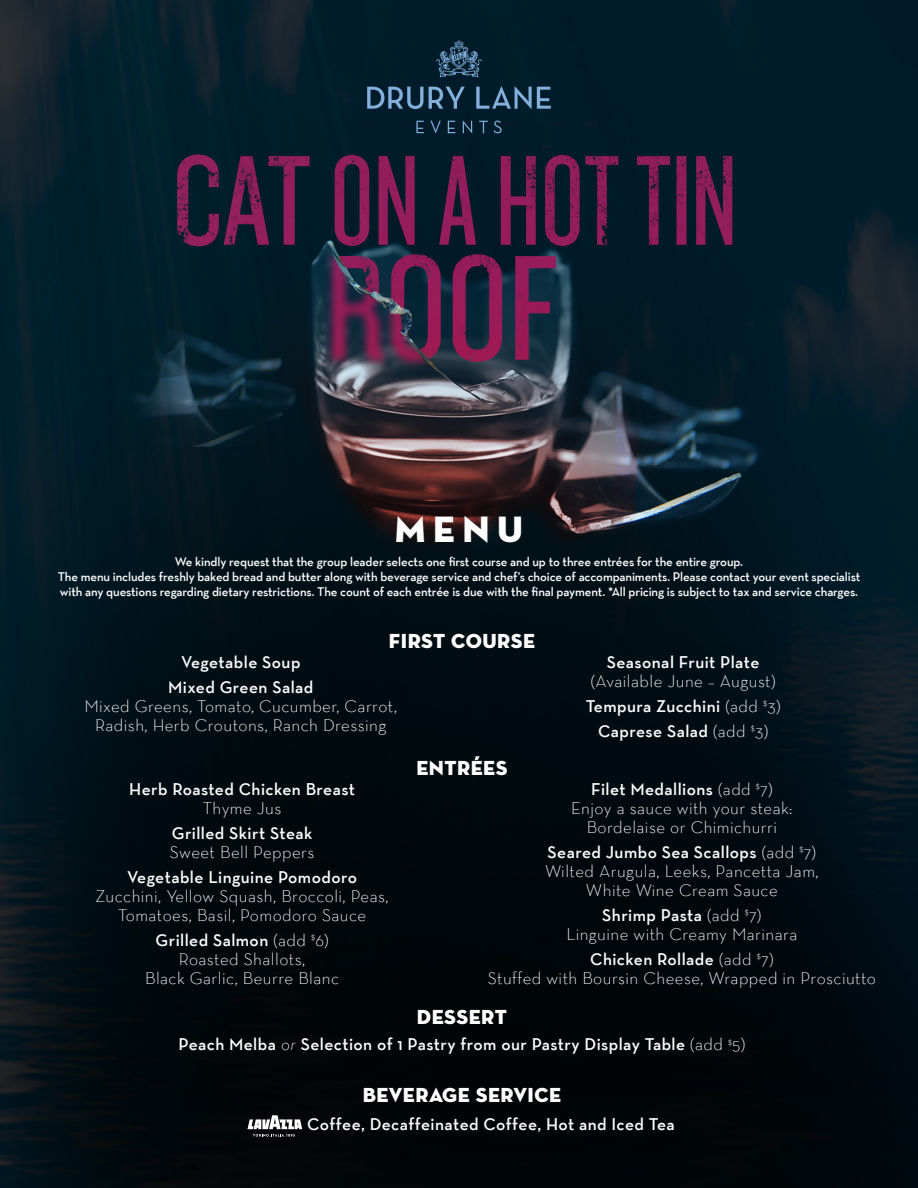
<style>
.page{position:relative;width:918px;height:1188px;background:#fff}
.page>*{position:absolute;margin:0;border:0;box-sizing:border-box;transform-origin:0 0}
.t1{font:37.35px "Neutra Disp Titling";color:#fff}
.t2{font:20.7px "Neutra Disp Titling";letter-spacing:.025em;color:#fff}
.t3{font:300 17.25px/19px "Neutra Text";letter-spacing:.025em;color:#fff;text-align:center}
.t4{font:600 17.25px/18.9px "Neutra Text";letter-spacing:.025em;color:#fff;text-align:center}
.t5{font:600 12.75px/15px "Neutra Text";letter-spacing:-.01em;color:#fff;text-align:center}
.s1{font-weight:600}
.s2{font-weight:300}
.s3{font-weight:300;font-style:italic}
</style>
<div class="page">
<img style="left:0;top:0;width:918px;height:1188px">
<svg style="left:367px;top:87px;width:56px;height:22px"></svg>
<svg style="left:429px;top:87px;width:36px;height:22px"></svg>
<svg style="left:476px;top:86px;width:75px;height:23px"></svg>
<svg style="left:436px;top:40px;width:46px;height:38px"></svg>
<svg style="left:416px;top:121px;width:8px;height:12px"></svg>
<svg style="left:430px;top:121px;width:11px;height:12px"></svg>
<svg style="left:448px;top:121px;width:7px;height:12px"></svg>
<svg style="left:463px;top:121px;width:9px;height:12px"></svg>
<svg style="left:479px;top:121px;width:9px;height:12px"></svg>
<svg style="left:494px;top:121px;width:8px;height:12px"></svg>
<svg style="left:248px;top:1115px;width:54px;height:22px"></svg>
<p class="t1" style="left:395px;top:506px;width:130px">MENU</p>
<p class="t5" style="left:58px;top:554px;width:804px">We kindly request that the group leader selects one first course and up to three entrées for the entire group.<br>The menu includes freshly baked bread and butter along with beverage service and chef’s choice of accompaniments. Please contact your event specialist with any questions regarding dietary restrictions. The count of each entrée is due with the final payment. *All pricing is subject to tax and service charges.</p>
<p class="t2" style="left:389px;top:628px;width:148px">FIRST COURSE</p>
<p class="t4" style="left:181px;top:652px;width:121px">Vegetable Soup</p>
<p class="t3" style="left:84px;top:677px;width:314px"><span class="s1">Mixed Green Salad<br></span>Mixed Greens, Tomato, Cucumber, Carrot,<br>Radish, Herb Croutons, Ranch Dressing</p>
<p class="t2" style="left:416px;top:755px;width:93px">ENTRÉES</p>
<p class="t3" style="left:591px;top:652px;width:186px"><span class="s1">Seasonal Fruit Plate </span>(Available June – August)</p>
<p class="t4" style="left:586px;top:696px;width:196px">Tempura Zucchini <span class="s2">(add</span> <sup>$</sup><span class="s2">3)</span></p>
<p class="t4" style="left:598px;top:721px;width:172px">Caprese Salad <span class="s2">(add</span> <sup>$</sup><span class="s2">3)</span></p>
<p class="t4" style="left:129px;top:779px;width:227px">Herb Roasted Chicken Breast<br><span class="s2">Thyme Jus</span></p>
<p class="t4" style="left:170px;top:823px;width:146px;text-align:left">Grilled Skirt Steak<br><span class="s2">Sweet Bell Peppers</span></p>
<p class="t3" style="left:96px;top:867px;width:294px"><span class="s1">Vegetable Linguine Pomodoro<br></span>Zucchini, Yellow Squash, Broccoli, Peas,<br>Tomatoes, Basil, Pomodoro Sauce</p>
<p class="t3" style="left:145px;top:930px;width:196px"><span class="s1">Grilled Salmon</span> (add <sup>$</sup>6)<br>Roasted Shallots,<br>Black Garlic, Beurre Blanc</p>
<p class="t3" style="left:571px;top:779px;width:223px"><span class="s1">Filet Medallions</span> (add <sup>$</sup>7)<br>Enjoy a sauce with your steak:<br>Bordelaise or Chimichurri</p>
<p class="t3" style="left:545px;top:842px;width:275px"><span class="s1">Seared Jumbo Sea Scallops</span> (add <sup>$</sup>7)<br>Wilted Arugula, Leeks, Pancetta Jam,<br>White Wine Cream Sauce</p>
<p class="t3" style="left:566px;top:905px;width:232px"><span class="s1">Shrimp Pasta</span> (add <sup>$</sup>7)<br>Linguine with Creamy Marinara</p>
<p class="t3" style="left:488px;top:949px;width:390px"><span class="s1">Chicken Rollade</span> (add <sup>$</sup>7)<br>Stuffed with Boursin Cheese, Wrapped in Prosciutto</p>
<p class="t2" style="left:417px;top:1004px;width:92px">DESSERT</p>
<p class="t4" style="left:179px;top:1035px;width:568px">Peach Melba <span class="s3">or</span> Selection of 1 Pastry from our Pastry Display Table <span class="s2">(add</span> <sup>$</sup><span class="s2">5)</span></p>
<p class="t2" style="left:363px;top:1082px;width:200px">BEVERAGE SERVICE</p>
<p class="t4" style="left:307px;top:1114px;width:369px">Coffee, Decaffeinated Coffee, Hot and Iced Tea</p>
</div>
